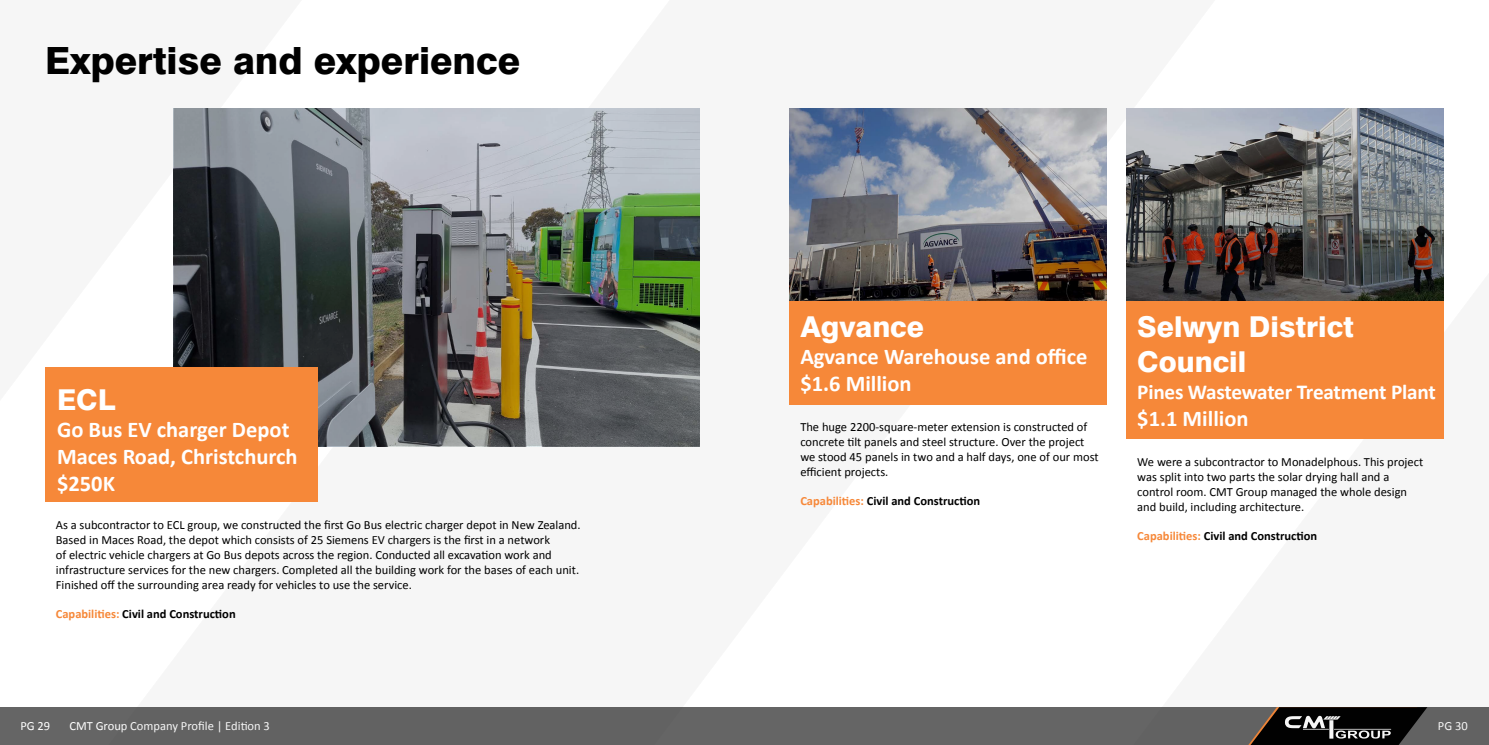
<style>
.page{position:relative;width:1489px;height:745px;background:#fff}
.page>*{position:absolute;margin:0;border:0;box-sizing:border-box;transform-origin:0 0}
.t1{font:800 37.5px "Swiss 721 BT";color:#000}
.t2{font:800 28.75px/34.5px "Swiss 721 BT";color:#fff}
.t3{font:700 22.5px/27px "Calibri";color:#fff}
.t4{font:700 21.25px "Calibri";letter-spacing:-.01em;color:#fff}
.t5{font:12.5px/15px "Calibri";color:#000}
.t6{font:700 12.5px "Calibri";color:#000}
.t7{font:12.5px "Calibri";color:#fff}
.s1{color:#f68839}
</style>
<div class="page">
<div style="left:0;top:706px;width:1488px;height:38px;background:#626262"></div>
<svg style="left:1020px;top:108px;width:468px;height:636px"></svg>
<img style="left:173px;top:109px;width:526px;height:337px">
<div style="left:45px;top:367px;width:273px;height:134px;background:#f68839"></div>
<img style="left:789px;top:109px;width:317px;height:192px">
<div style="left:789px;top:301px;width:317px;height:103px;background:#f68839"></div>
<img style="left:1126px;top:109px;width:317px;height:192px">
<div style="left:1126px;top:301px;width:317px;height:137px;background:#f68839"></div>
<h1 class="t1" style="left:45px;top:37px;width:476px">Expertise and experience</h1>
<h2 class="t2" style="left:800px;top:309px;width:125px">Agvance</h2>
<h3 class="t3" style="left:800px;top:342px;width:289px">Agvance Warehouse and office $1.6 Million</h3>
<h2 class="t2" style="left:57px;top:382px;width:60px">ECL</h2>
<h3 class="t3" style="left:57px;top:415px;width:242px">Go Bus EV charger Depot<br>Maces Road, Christchurch $250K</h3>
<p class="t5" style="left:800px;top:419px;width:300px">The huge 2200-square-meter extension is constructed of concrete tilt panels and steel structure. Over the project we stood 45 panels in two and a half days, one of our most efficient projects.</p>
<p class="t6" style="left:800px;top:492px;width:181px"><span class="s1">Capabilities:</span> Civil and Construction</p>
<p class="t5" style="left:56px;top:516px;width:526px">As a subcontractor to ECL group, we constructed the first Go Bus electric charger depot in New Zealand.<br>Based in Maces Road, the depot which consists of 25 Siemens EV chargers is the first in a network<br>of electric vehicle chargers at Go Bus depots across the region. Conducted all excavation work and infrastructure services for the new chargers. Completed all the building work for the bases of each unit.<br>Finished off the surrounding area ready for vehicles to use the service.</p>
<p class="t6" style="left:56px;top:604px;width:181px"><span class="s1">Capabilities:</span> Civil and Construction</p>
<h2 class="t2" style="left:1137px;top:309px;width:218px">Selwyn District<br>Council</h2>
<h3 class="t4" style="left:1137px;top:376px;width:300px">Pines Wastewater Treatment Plant</h3>
<h3 class="t3" style="left:1137px;top:404px;width:113px">$1.1 Million</h3>
<p class="t5" style="left:1137px;top:454px;width:287px">We were a subcontractor to Monadelphous. This project was split into two parts the solar drying hall and a control room. CMT Group managed the whole design and build, including architecture.</p>
<p class="t6" style="left:1137px;top:526px;width:181px"><span class="s1">Capabilities:</span> Civil and Construction</p>
<p class="t7" style="left:20px;top:717px;width:31px">PG 29</p>
<p class="t7" style="left:69px;top:717px;width:202px">CMT Group Company Profile | Edition 3</p>
<p class="t7" style="left:1437px;top:717px;width:31px">PG 30</p>
</div>
